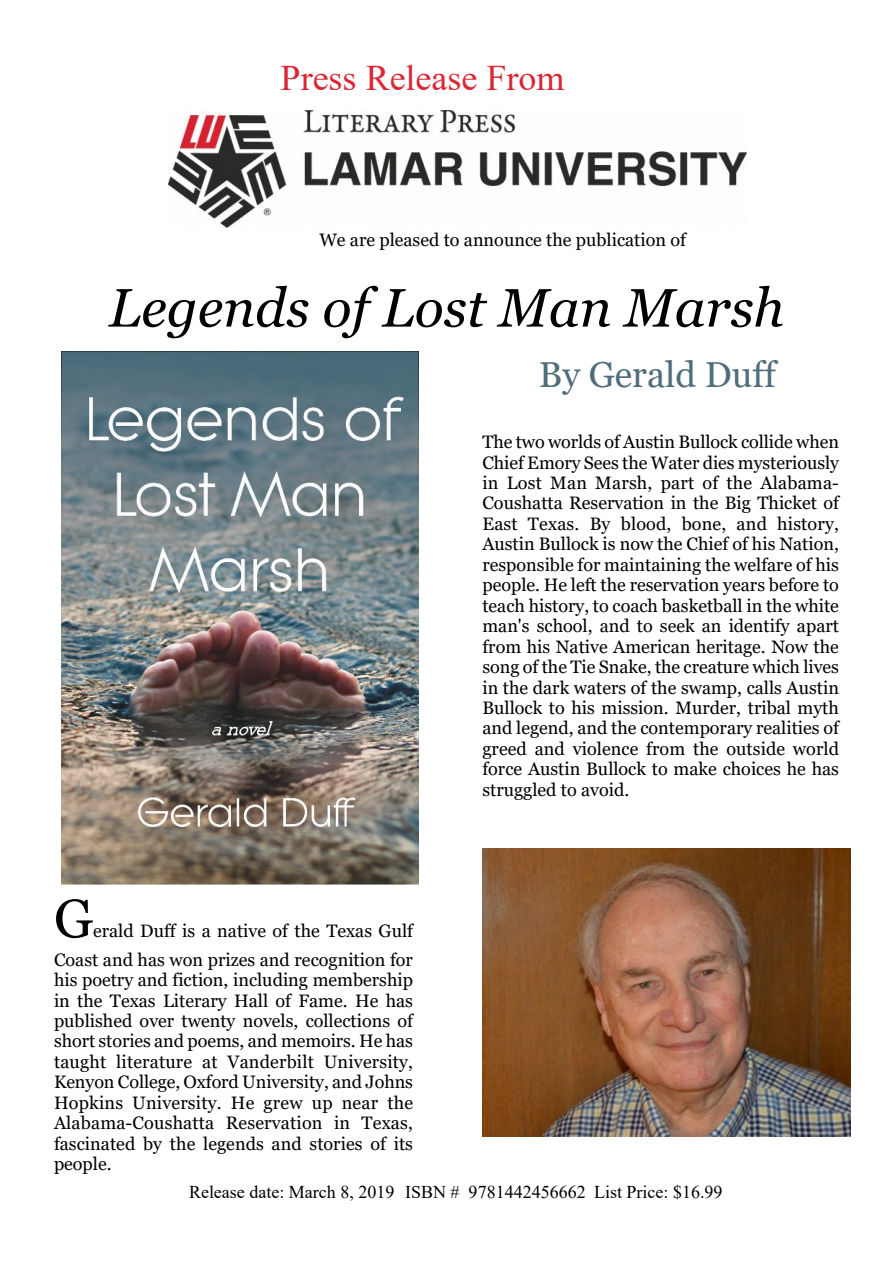
<style>
.page{position:relative;width:893px;height:1263px;background:#fff}
.page>*{position:absolute;margin:0;border:0;box-sizing:border-box;transform-origin:0 0}
.t1{font:italic 54px "Georgia";color:#000}
.t2{font:54px "Georgia";color:#000}
.t3{font:36px "Times New Roman";color:#d92735}
.t4{font:36px "Georgia";color:#4f6d7b}
.t5{font:18px/20.4px "Georgia";color:#000;text-align:justify}
.t6{font:18px "Times New Roman";color:#000}
</style>
<div class="page">
<img style="left:168px;top:111px;width:578px;height:117px">
<img style="left:62px;top:351px;width:356px;height:535px">
<img style="left:482px;top:849px;width:369px;height:287px">
<h2 class="t3" style="left:281px;top:65px;width:285px">Press Release From</h2>
<p class="t5" style="left:319px;top:231px;width:368px">We are pleased to announce the publication of</p>
<h1 class="t1" style="left:109px;top:286px;width:677px">Legends of Lost Man Marsh</h1>
<h2 class="t4" style="left:539px;top:360px;width:239px">By Gerald Duff</h2>
<p class="t5" style="left:482px;top:433px;width:358px">The two worlds of Austin Bullock collide when Chief Emory Sees the Water dies mysteriously in Lost Man Marsh, part of the Alabama-Coushatta Reservation in the Big Thicket of East Texas. By blood, bone, and history, Austin Bullock is now the Chief of his Nation, responsible for maintaining the welfare of his people. He left the reservation years before to teach history, to coach basketball in the white man's school, and to seek an identify apart from his Native American heritage. Now the song of the Tie Snake, the creature which lives in the dark waters of the swamp, calls Austin Bullock to his mission. Murder, tribal myth and legend, and the contemporary realities of greed and violence from the outside world force Austin Bullock to make choices he has struggled to avoid.</p>
<h1 class="t2" style="left:54px;top:896px;width:41px">G</h1>
<p class="t5" style="left:54px;top:918px;width:361px;line-height:28.3px;text-align:right">erald Duff is a native of the Texas Gulf<br>Coast and has won prizes and recognition for</p>
<p class="t5" style="left:54px;top:971px;width:361px">his poetry and fiction, including membership in the Texas Literary Hall of Fame. He has published over twenty novels, collections of short stories and poems, and memoirs. He has taught literature at Vanderbilt University, Kenyon College, Oxford University, and Johns Hopkins University. He grew up near the Alabama-Coushatta Reservation in Texas, fascinated by the legends and stories of its people.</p>
<p class="t6" style="left:189px;top:1185px;width:535px">Release date: March 8, 2019 ISBN # 9781442456662 List Price: $16.99</p>
</div>
